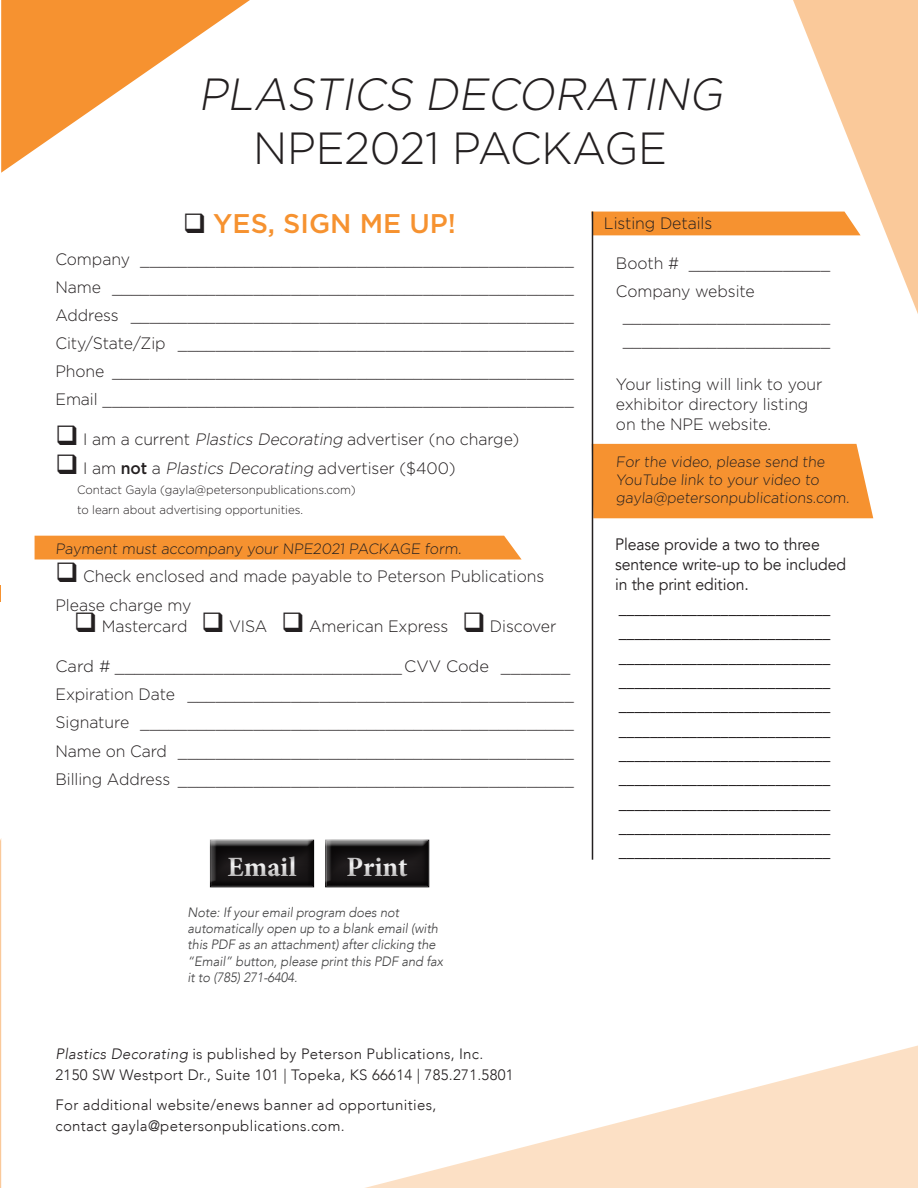
<style>
.page{position:relative;width:918px;height:1188px;background:#fff}
.page>*{position:absolute;margin:0;border:0;box-sizing:border-box;transform-origin:0 0}
.t1{font:italic 300 45px "Gotham";color:#231f20;scale:.96 1}
.t2{font:300 45px "Gotham";letter-spacing:-.005em;color:#231f20;scale:.96 1}
.t3{font:700 28.05px "Minion Pro";color:#fff}
.t4{font:500 27px "Gotham";color:#f69230}
.t5{font:300 16.5px/19.8px "Gotham";letter-spacing:-.005em;color:#231f20;scale:.96 1}
.t6{font:16.5px/19.8px "Avenir LT";letter-spacing:-.005em;color:#231f20;scale:.96 1}
.t7{font:300 16.5px "Gotham";letter-spacing:-.005em;color:#231f20}
.t8{font:300 15px/21px "Avenir LT";letter-spacing:.02em;color:#231f20}
.t9{font:300 15px/18px "Gotham";color:#231f20;scale:.95 1}
.t10{font:300 15px "Gotham";color:#231f20;scale:.96 1}
.t11{font:italic 300 13.5px/16.2px "Avenir LT";letter-spacing:-.005em;color:#3e3e3f;scale:.96 1}
.t12{font:300 12px/20.1px "Gotham";letter-spacing:-.005em;color:#231f20;scale:.96 1}
.s1{color:#231f20}
.s2{font-style:italic}
.s3{font-weight:500}
</style>
<div class="page">
<svg style="left:0;top:586px;width:1px;height:16px"></svg>
<svg style="left:0;top:839px;width:1px;height:349px"></svg>
<svg style="left:1px;top:0;width:249px;height:173px"></svg>
<svg style="left:365px;top:1045px;width:553px;height:143px"></svg>
<div style="left:35px;top:536px;width:487px;height:24px;background:#f69230"></div>
<svg style="left:591px;top:0;width:327px;height:338px"></svg>
<div style="left:593px;top:444px;width:280px;height:74px;background:#f69230"></div>
<hr style="left:592px;top:212px;width:1px;height:648px;background:#231f20">
<div style="left:324px;top:838px;width:113px;height:51px;background:#231f20;opacity:.75"></div>
<div style="left:209px;top:838px;width:136px;height:51px;background:#231f20;opacity:.75"></div>
<div style="left:209px;top:838px;width:112px;height:51px;background:#231f20;opacity:.75"></div>
<p class="t1" style="left:198px;top:66px;width:558px">PLASTICS DECORATING</p>
<p class="t2" style="left:253px;top:120px;width:433px">NPE2021 PACKAGE</p>
<p class="t4" style="left:183px;top:206px;width:274px"><span class="s1">❑</span> YES, SIGN ME UP!</p>
<p class="t5" style="left:55px;top:248px;width:542px">Company ______________________________________________</p>
<p class="t5" style="left:55px;top:277px;width:542px">Name _________________________________________________</p>
<p class="t5" style="left:55px;top:305px;width:542px">Address _______________________________________________</p>
<p class="t5" style="left:55px;top:333px;width:542px">City/State/Zip __________________________________________</p>
<p class="t5" style="left:55px;top:361px;width:542px">Phone _________________________________________________</p>
<p class="t5" style="left:55px;top:389px;width:542px">Email __________________________________________________</p>
<p class="t5" style="left:55px;top:429px;width:485px">❑ I am a current <span class="s2">Plastics Decorating</span> advertiser (no charge)</p>
<p class="t5" style="left:55px;top:458px;width:418px">❑ I am <span class="s3">not</span> a <span class="s2">Plastics Decorating</span> advertiser ($400)</p>
<p class="t12" style="left:77px;top:479px;width:292px">Contact Gayla (gayla@petersonpublications.com) to learn about advertising opportunities.</p>
<p class="t10" style="left:55px;top:539px;width:426px">Payment must accompany your NPE2021 PACKAGE form.</p>
<p class="t5" style="left:55px;top:566px;width:511px">❑ Check enclosed and made payable to Peterson Publications</p>
<p class="t5" style="left:55px;top:594px;width:143px">Please charge my</p>
<p class="t5" style="left:74px;top:616px;width:504px">❑ Mastercard ❑ VISA ❑ American Express ❑ Discover</p>
<p class="t7" style="left:55px;top:656px;width:516px">Card # _____________________________CVV Code _______</p>
<p class="t5" style="left:55px;top:684px;width:542px">Expiration Date _________________________________________</p>
<p class="t5" style="left:55px;top:712px;width:542px">Signature ______________________________________________</p>
<p class="t5" style="left:55px;top:740px;width:542px">Name on Card __________________________________________</p>
<p class="t5" style="left:55px;top:769px;width:542px">Billing Address __________________________________________</p>
<h2 class="t3" style="left:227px;top:847px;width:71px">Email</h2>
<h2 class="t3" style="left:347px;top:847px;width:63px">Print</h2>
<p class="t11" style="left:188px;top:904px;width:268px">Note: If your email program does not automatically open up to a blank email (with this PDF as an attachment) after clicking the “Email” button, please print this PDF and fax it to (785) 271-6404.</p>
<p class="t8" style="left:56px;top:1044px;width:429px"><span class="s2">Plastics Decorating</span> is published by Peterson Publications, Inc.</p>
<p class="t8" style="left:55px;top:1065px;width:460px">2150 SW Westport Dr., Suite 101 | Topeka, KS 66614 | 785.271.5801</p>
<p class="t8" style="left:55px;top:1095px;width:382px">For additional website/enews banner ad opportunities, contact gayla@petersonpublications.com.</p>
<p class="t5" style="left:604px;top:213px;width:114px">Listing Details</p>
<p class="t5" style="left:616px;top:252px;width:225px">Booth # _______________</p>
<p class="t5" style="left:616px;top:281px;width:146px">Company website</p>
<p class="t5" style="left:623px;top:305px;width:218px">______________________</p>
<p class="t5" style="left:623px;top:330px;width:218px">______________________</p>
<p class="t5" style="left:616px;top:374px;width:217px">Your listing will link to your exhibitor directory listing on the NPE website.</p>
<p class="t9" style="left:616px;top:453px;width:249px">For the video, please send the<br>YouTube link to your video to gayla@petersonpublications.com.</p>
<p class="t6" style="left:615px;top:535px;width:242px">Please provide a two to three sentence write-up to be included in the print edition.</p>
<p class="t6" style="left:619px;top:599px;width:222px">___________________________</p>
<p class="t6" style="left:619px;top:623px;width:222px">___________________________</p>
<p class="t6" style="left:619px;top:648px;width:222px">___________________________</p>
<p class="t6" style="left:619px;top:672px;width:222px">___________________________</p>
<p class="t6" style="left:619px;top:696px;width:222px">___________________________</p>
<p class="t6" style="left:619px;top:720px;width:222px">___________________________</p>
<p class="t6" style="left:619px;top:745px;width:222px">___________________________</p>
<p class="t6" style="left:619px;top:769px;width:222px">___________________________</p>
<p class="t6" style="left:619px;top:793px;width:222px">___________________________</p>
<p class="t6" style="left:619px;top:818px;width:222px">___________________________</p>
<p class="t6" style="left:619px;top:842px;width:222px">___________________________</p>
</div>
